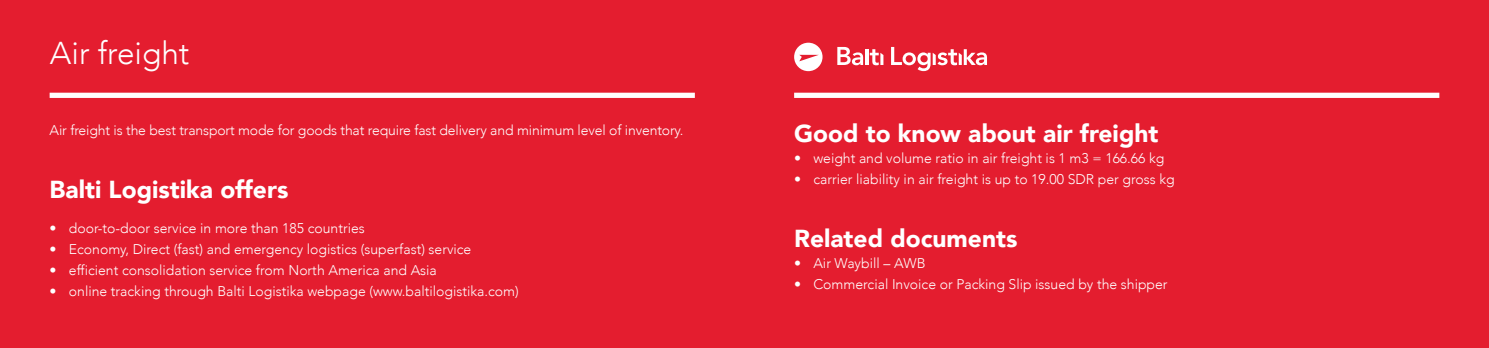
<style>
.page{position:relative;width:1489px;height:348px;background:#fff}
.page>*{position:absolute;margin:0;border:0;box-sizing:border-box;transform-origin:0 0}
.t1{font:300 31.5px "Avenir";color:#fff}
.t2{font:900 24.5px "Avenir";color:#fff}
.t3{font:300 14px "Avenir";color:#fff}
</style>
<div class="page">
<div style="left:0;top:0;width:1488px;height:347px;background:#e41d2f"></div>
<div style="left:50px;top:92px;width:644px;height:6px;background:#fff"></div>
<svg style="left:837px;top:47px;width:26px;height:18px"></svg>
<hr style="left:865px;top:49px;width:3px;height:16px;background:#fff">
<svg style="left:869px;top:49px;width:14px;height:16px"></svg>
<svg style="left:891px;top:47px;width:95px;height:24px"></svg>
<svg style="left:794px;top:43px;width:28px;height:28px"></svg>
<div style="left:794px;top:92px;width:645px;height:6px;background:#fff"></div>
<h1 class="t1" style="left:50px;top:34px;width:141px">Air freight</h1>
<p class="t3" style="left:50px;top:121px;width:635px">Air freight is the best transport mode for goods that require fast delivery and minimum level of inventory.</p>
<h2 class="t2" style="left:50px;top:168px;width:240px">Balti Logistika offers</h2>
<p class="t3" style="left:50px;top:219px;width:317px">• door-to-door service in more than 185 countries</p>
<p class="t3" style="left:50px;top:240px;width:423px">• Economy, Direct (fast) and emergency logistics (superfast) service</p>
<p class="t3" style="left:50px;top:261px;width:389px">• efficient consolidation service from North America and Asia</p>
<p class="t3" style="left:50px;top:282px;width:470px">• online tracking through Balti Logistika webpage (www.baltilogistika.com)</p>
<h2 class="t2" style="left:794px;top:112px;width:366px">Good to know about air freight</h2>
<p class="t3" style="left:794px;top:149px;width:372px">• weight and volume ratio in air freight is 1 m3 = 166.66 kg</p>
<p class="t3" style="left:794px;top:170px;width:382px">• carrier liability in air freight is up to 19.00 SDR per gross kg</p>
<h2 class="t2" style="left:794px;top:217px;width:225px">Related documents</h2>
<p class="t3" style="left:794px;top:254px;width:133px">• Air Waybill – AWB</p>
<p class="t3" style="left:794px;top:275px;width:375px">• Commercial Invoice or Packing Slip issued by the shipper</p>
</div>
